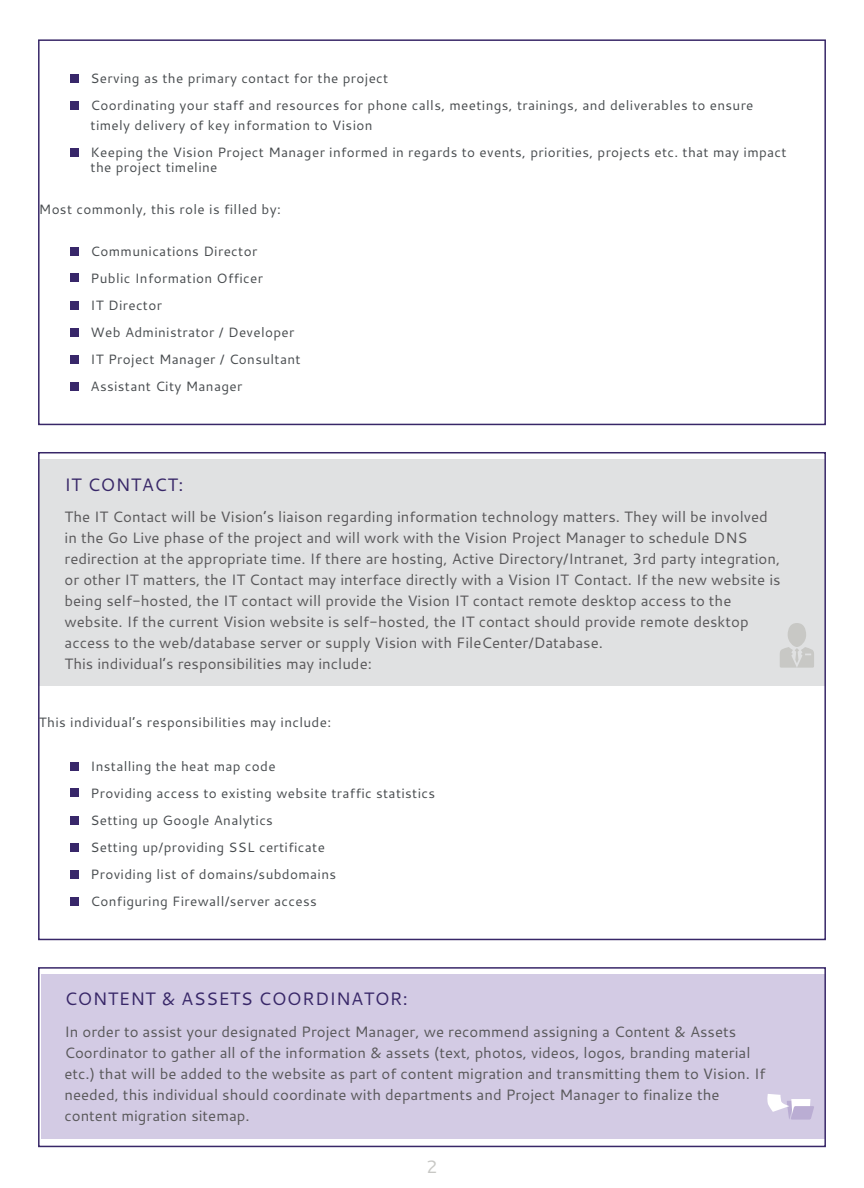
<style>
.page{position:relative;width:864px;height:1188px;background:#fff}
.page>*{position:absolute;margin:0;border:0;box-sizing:border-box;transform-origin:0 0}
.t1{font:18px "Cantarell";letter-spacing:.02em;color:#382768}
.t2{font:18px "Cantarell";color:#c8c8c5}
.t3{font:15px/21px "Cantarell";color:#59585a}
.t4{font:13.5px/27px "Cantarell";letter-spacing:.025em;color:#484c4f}
</style>
<div class="page">
<div style="left:39px;top:459px;width:786px;height:227px;background:#e0e1e2"></div>
<div style="left:41px;top:974px;width:783px;height:164px;background:#d3cbe4"></div>
<div style="left:38px;top:39px;width:788px;height:386px;border:2px solid #382768"></div>
<div style="left:38px;top:967px;width:788px;height:180px;border:2px solid #382768"></div>
<div style="left:70px;top:75px;width:8px;height:8px;background:#38276a"></div>
<div style="left:70px;top:102px;width:8px;height:8px;background:#38276a"></div>
<div style="left:70px;top:148px;width:8px;height:8px;background:#38276a"></div>
<div style="left:70px;top:248px;width:8px;height:8px;background:#38276a"></div>
<div style="left:70px;top:273px;width:8px;height:8px;background:#38276a"></div>
<div style="left:70px;top:302px;width:8px;height:8px;background:#38276a"></div>
<div style="left:70px;top:328px;width:8px;height:8px;background:#38276a"></div>
<div style="left:70px;top:355px;width:8px;height:8px;background:#38276a"></div>
<div style="left:70px;top:382px;width:8px;height:9px;background:#38276a"></div>
<div style="left:70px;top:763px;width:8px;height:8px;background:#38276a"></div>
<div style="left:70px;top:788px;width:8px;height:8px;background:#38276a"></div>
<div style="left:70px;top:817px;width:8px;height:8px;background:#38276a"></div>
<div style="left:70px;top:843px;width:8px;height:8px;background:#38276a"></div>
<div style="left:70px;top:870px;width:8px;height:8px;background:#38276a"></div>
<div style="left:70px;top:897px;width:8px;height:9px;background:#38276a"></div>
<svg style="left:780px;top:623px;width:34px;height:45px"></svg>
<svg style="left:767px;top:1094px;width:47px;height:26px"></svg>
<p class="t4" style="left:91px;top:64px;width:299px">Serving as the primary contact for the project</p>
<p class="t4" style="left:91px;top:95px;width:664px;line-height:19.5px">Coordinating your staff and resources for phone calls, meetings, trainings, and deliverables to ensure timely delivery of key information to Vision</p>
<p class="t4" style="left:91px;top:144px;width:698px;line-height:15px">Keeping the Vision Project Manager informed in regards to events, priorities, projects etc. that may impact the project timeline</p>
<p class="t4" style="left:39px;top:195px;width:243px">Most commonly, this role is filled by:</p>
<p class="t4" style="left:91px;top:238px;width:211px">Communications Director<br>Public Information Officer<br>IT Director<br>Web Administrator / Developer<br>IT Project Manager / Consultant<br>Assistant City Manager</p>
<p class="t1" style="left:65px;top:472px;width:120px">IT CONTACT:</p>
<p class="t3" style="left:65px;top:506px;width:718px">The IT Contact will be Vision’s liaison regarding information technology matters. They will be involved in the Go Live phase of the project and will work with the Vision Project Manager to schedule DNS redirection at the appropriate time. If there are hosting, Active Directory/Intranet, 3rd party integration, or other IT matters, the IT Contact may interface directly with a Vision IT Contact. If the new website is being self-hosted, the IT contact will provide the Vision IT contact remote desktop access to the website. If the current Vision website is self-hosted, the IT contact should provide remote desktop access to the web/database server or supply Vision with FileCenter/Database.<br>This individual’s responsibilities may include:</p>
<p class="t4" style="left:39px;top:709px;width:294px">This individual’s responsibilities may include:</p>
<p class="t4" style="left:91px;top:752px;width:346px">Installing the heat map code<br>Providing access to existing website traffic statistics Setting up Google Analytics<br>Setting up/providing SSL certificate<br>Providing list of domains/subdomains<br>Configuring Firewall/server access</p>
<p class="t1" style="left:65px;top:986px;width:345px">CONTENT &amp; ASSETS COORDINATOR:</p>
<p class="t3" style="left:65px;top:1021px;width:702px">In order to assist your designated Project Manager, we recommend assigning a Content &amp; Assets Coordinator to gather all of the information &amp; assets (text, photos, videos, logos, branding material etc.) that will be added to the website as part of content migration and transmitting them to Vision. If needed, this individual should coordinate with departments and Project Manager to finalize the content migration sitemap.</p>
<p class="t2" style="left:426px;top:1154px;width:13px">2</p>
</div>
